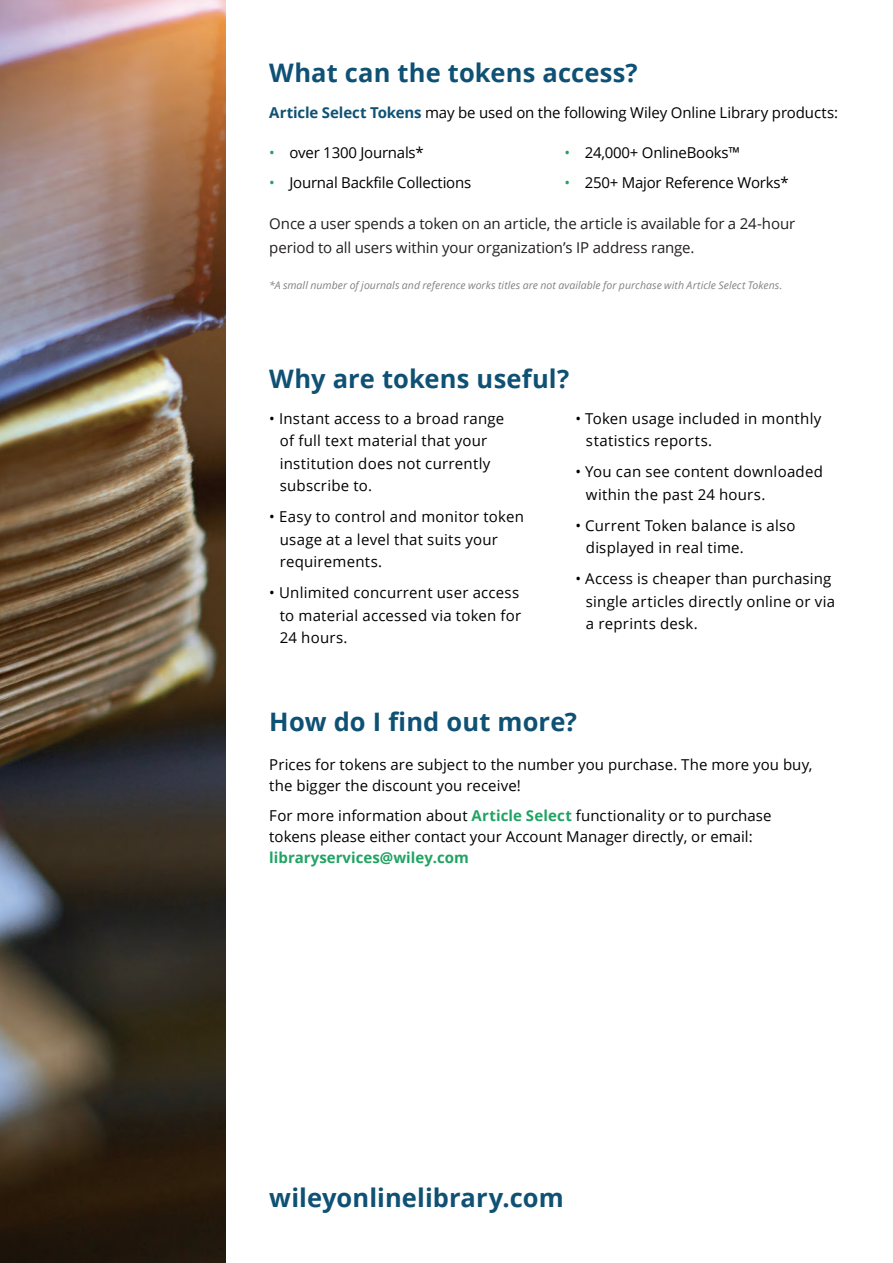
<style>
.page{position:relative;width:893px;height:1263px;background:#fff}
.page>*{position:absolute;margin:0;border:0;box-sizing:border-box;transform-origin:0 0}
.t1{font:700 25.5px "Open Sans";letter-spacing:.005em;color:#0f5174}
.t2{font:15px/22.5px "Open Sans";letter-spacing:.01em;color:#000001}
.t3{font:15px/24px "Open Sans";letter-spacing:-.01em;color:#231f20}
.t4{font:15px "Open Sans";letter-spacing:-.015em;color:#000001}
.t5{font:15px "Open Sans";letter-spacing:-.01em;color:#000001}
.t6{font:700 15px "Open Sans";color:#20a363}
.t7{font:italic 10.5px "Open Sans";letter-spacing:.005em;color:#808285}
.s1{font-weight:700;color:#0f5174}
.s2{color:#20a363}
.s3{font-style:inherit}
.s4{font-weight:700;color:#20a363}
</style>
<div class="page">
<img style="left:0;top:0;width:225px;height:1263px">
<h1 class="t1" style="left:269px;top:54px;width:370px">What can the tokens access?</h1>
<p class="t5" style="left:269px;top:102px;width:570px"><span class="s1">Article Select Tokens</span> may be used on the following Wiley Online Library products:</p>
<p class="t4" style="left:269px;top:142px;width:156px"><span class="s2">•</span> over 1300 Journals*</p>
<p class="t4" style="left:269px;top:172px;width:203px"><span class="s2">•</span> Journal Backfile Collections</p>
<p class="t4" style="left:565px;top:142px;width:177px"><span class="s2">•</span> 24,000+ OnlineBooks™</p>
<p class="t4" style="left:565px;top:172px;width:226px"><span class="s2">•</span> <span class="s3">250</span>+ Major Reference Works*</p>
<p class="t3" style="left:269px;top:211px;width:527px">Once a user spends a token on an article, the article is available for a 24-hour period to all users within your organization’s IP address range.</p>
<p class="t7" style="left:269px;top:278px;width:514px">*A small number of journals and reference works titles are not available for purchase with Article Select Tokens.</p>
<h1 class="t1" style="left:269px;top:361px;width:302px">Why are tokens useful?</h1>
<p class="t2" style="left:280px;top:406px;width:226px;text-indent:-10px">• Instant access to a broad range of full text material that your institution does not currently subscribe to.</p>
<p class="t2" style="left:280px;top:505px;width:246px;text-indent:-10px">• Easy to control and monitor token usage at a level that suits your requirements.</p>
<p class="t2" style="left:280px;top:581px;width:243px;text-indent:-10px">• Unlimited concurrent user access to material accessed via token for<br>24 hours.</p>
<p class="t2" style="left:586px;top:406px;width:237px;text-indent:-10px">• Token usage included in monthly statistics reports.</p>
<p class="t2" style="left:586px;top:460px;width:239px;text-indent:-10px">• You can see content downloaded within the past 24 hours.</p>
<p class="t2" style="left:586px;top:513px;width:211px;text-indent:-10px">• Current Token balance is also displayed in real time.</p>
<p class="t2" style="left:586px;top:567px;width:251px;text-indent:-10px">• Access is cheaper than purchasing single articles directly online or via a reprints desk.</p>
<h1 class="t1" style="left:269px;top:704px;width:309px">How do I find out more?</h1>
<p class="t2" style="left:269px;top:754px;width:545px;line-height:21px">Prices for tokens are subject to the number you purchase. The more you buy, the bigger the discount you receive!</p>
<p class="t2" style="left:269px;top:804px;width:504px;line-height:21px">For more information about <span class="s4">Article Select</span> functionality or to purchase tokens please either contact your Account Manager directly, or email:</p>
<p class="t6" style="left:269px;top:847px;width:201px">libraryservices@wiley.com</p>
<h1 class="t1" style="left:269px;top:1180px;width:296px">wileyonlinelibrary.com</h1>
</div>
